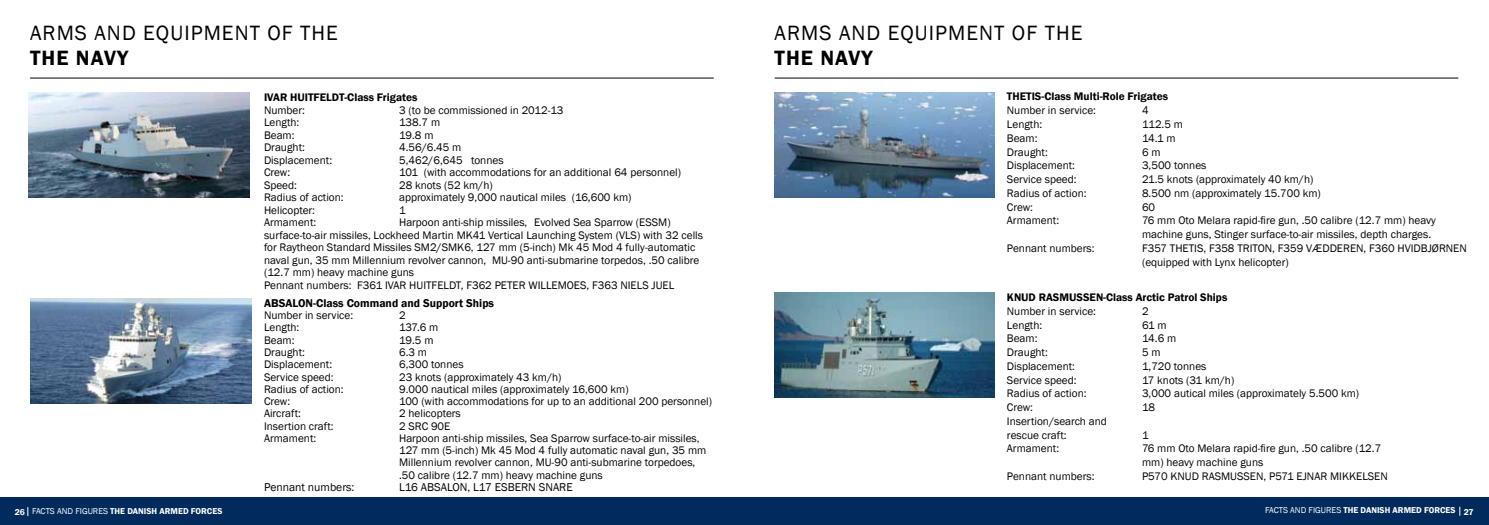
<style>
.page{position:relative;width:1489px;height:525px;background:#fff}
.page>*{position:absolute;margin:0;border:0;box-sizing:border-box;transform-origin:0 0}
.t1{font:21.25px "Franklin Gothic";letter-spacing:.05em;color:#000}
.t2{font:600 21.25px "Franklin Gothic";letter-spacing:.05em;color:#000}
.t3{font:11.62px "Franklin Gothic";color:#000}
.t4{font:600 11.62px "Franklin Gothic";color:#000}
.t5{font:11.25px/12.5px "Franklin Gothic";color:#000}
.t6{font:600 11.25px "Franklin Gothic";color:#000}
.t7{font:600 8.75px "Franklin Gothic";color:#fff}
.s1{font-weight:400}
</style>
<div class="page">
<hr style="left:774px;top:78px;width:683px;height:1px;background:#000">
<div style="left:744px;top:497px;width:744px;height:27px;background:#002b5c"></div>
<hr style="left:30px;top:78px;width:683px;height:1px;background:#000">
<div style="left:0;top:497px;width:752px;height:27px;background:#002b5c"></div>
<img style="left:774px;top:292px;width:220px;height:105px">
<img style="left:30px;top:298px;width:221px;height:105px">
<img style="left:774px;top:92px;width:220px;height:105px">
<img style="left:28px;top:92px;width:221px;height:105px">
<h1 class="t1" style="left:30px;top:20px;width:309px">ARMS AND EQUIPMENT OF THE</h1>
<h1 class="t2" style="left:30px;top:45px;width:14px">the</h1>
<h1 class="t2" style="left:76px;top:45px;width:52px">navy</h1>
<p class="t6" style="left:264px;top:90px;width:155px">IVAR HUITFELDT-Class Frigates</p>
<p class="t5" style="left:264px;top:104px;width:42px">Number:</p>
<p class="t5" style="left:399px;top:104px;width:166px">3 (to be commissioned in 2012-13</p>
<p class="t5" style="left:264px;top:116px;width:37px">Length:</p>
<p class="t5" style="left:399px;top:116px;width:43px">138.7 m</p>
<p class="t5" style="left:264px;top:129px;width:32px">Beam:</p>
<p class="t5" style="left:399px;top:129px;width:36px">19.8 m</p>
<p class="t5" style="left:264px;top:141px;width:42px">Draught:</p>
<p class="t5" style="left:399px;top:141px;width:64px">4.56/6.45 m</p>
<p class="t5" style="left:264px;top:154px;width:70px">Displacement:</p>
<p class="t5" style="left:399px;top:154px;width:106px">5,462/6,645 tonnes</p>
<p class="t5" style="left:264px;top:166px;width:28px">Crew:</p>
<p class="t5" style="left:399px;top:166px;width:283px">101 (with accommodations for an additional 64 personnel)</p>
<p class="t5" style="left:264px;top:179px;width:35px">Speed:</p>
<p class="t5" style="left:399px;top:179px;width:95px">28 knots (52 km/h)</p>
<p class="t5" style="left:264px;top:191px;width:81px">Radius of action:</p>
<p class="t5" style="left:399px;top:191px;width:234px">approximately 9,000 nautical miles (16,600 km)</p>
<p class="t5" style="left:264px;top:204px;width:53px">Helicopter:</p>
<p class="t5" style="left:399px;top:204px;width:8px">1</p>
<p class="t5" style="left:264px;top:216px;width:54px">Armament:</p>
<p class="t5" style="left:264px;top:216px;width:440px;text-indent:135px">Harpoon anti-ship missiles, Evolved Sea Sparrow (ESSM) surface-to-air missiles, Lockheed Martin MK41 Vertical Launching System (VLS) with 32 cells for Raytheon Standard Missiles SM2/SMK6, 127 mm (5-inch) Mk 45 Mod 4 fully-automatic naval gun, 35 mm Millennium revolver cannon, MU-90 anti-submarine torpedos, .50 calibre (12.7 mm) heavy machine guns<br>Pennant numbers: F361 IVAR HUITFELDT, F362 PETER WILLEMOES, F363 NIELS JUEL</p>
<p class="t7" style="left:15px;top:505px;width:209px">26 <span class="s1">FACTS AND FIGURES</span> THE DANISH ARMED FORCES</p>
<p class="t4" style="left:264px;top:296px;width:231px">ABSALON-Class Command and Support Ships</p>
<p class="t5" style="left:264px;top:309px;width:91px">Number in service:</p>
<p class="t5" style="left:399px;top:309px;width:8px">2</p>
<p class="t5" style="left:264px;top:321px;width:37px">Length:</p>
<p class="t5" style="left:399px;top:321px;width:41px">137.6 m</p>
<p class="t5" style="left:264px;top:334px;width:32px">Beam:</p>
<p class="t5" style="left:399px;top:334px;width:36px">19.5 m</p>
<p class="t5" style="left:264px;top:346px;width:42px">Draught:</p>
<p class="t5" style="left:399px;top:346px;width:29px">6.3 m</p>
<p class="t5" style="left:264px;top:358px;width:70px">Displacement:</p>
<p class="t5" style="left:399px;top:358px;width:66px">6,300 tonnes</p>
<p class="t5" style="left:264px;top:370px;width:71px">Service speed:</p>
<p class="t5" style="left:399px;top:370px;width:164px">23 knots (approximately 43 km/h)</p>
<p class="t5" style="left:264px;top:383px;width:81px">Radius of action:</p>
<p class="t5" style="left:399px;top:383px;width:231px">9.000 nautical miles (approximately 16,600 km)</p>
<p class="t5" style="left:264px;top:395px;width:28px">Crew:</p>
<p class="t5" style="left:399px;top:395px;width:314px">100 (with accommodations for up to an additional 200 personnel)</p>
<p class="t5" style="left:264px;top:407px;width:39px">Aircraft:</p>
<p class="t5" style="left:399px;top:407px;width:63px">2 helicopters</p>
<p class="t5" style="left:264px;top:419px;width:71px">Insertion craft:</p>
<p class="t5" style="left:399px;top:419px;width:53px">2 SRC 90E</p>
<p class="t5" style="left:264px;top:432px;width:54px">Armament:</p>
<p class="t5" style="left:399px;top:432px;width:309px">Harpoon anti-ship missiles, Sea Sparrow surface-to-air missiles, 127 mm (5-inch) Mk 45 Mod 4 fully automatic naval gun, 35 mm Millennium revolver cannon, MU-90 anti-submarine torpedoes, .50 calibre (12.7 mm) heavy machine guns</p>
<p class="t3" style="left:264px;top:479px;width:92px">Pennant numbers:</p>
<p class="t3" style="left:399px;top:479px;width:175px">L16 ABSALON, L17 ESBERN SNARE</p>
<h1 class="t1" style="left:774px;top:20px;width:309px">ARMS AND EQUIPMENT OF THE</h1>
<h1 class="t2" style="left:774px;top:45px;width:14px">the</h1>
<h1 class="t2" style="left:820px;top:45px;width:52px">navy</h1>
<p class="t6" style="left:1006px;top:90px;width:163px">THETIS-Class Multi-Role Frigates</p>
<p class="t5" style="left:1006px;top:104px;width:91px">Number in service:</p>
<p class="t5" style="left:1141px;top:104px;width:8px">4</p>
<p class="t5" style="left:1006px;top:118px;width:37px">Length:</p>
<p class="t5" style="left:1141px;top:118px;width:42px">112.5 m</p>
<p class="t5" style="left:1006px;top:132px;width:32px">Beam:</p>
<p class="t5" style="left:1141px;top:132px;width:35px">14.1 m</p>
<p class="t5" style="left:1006px;top:146px;width:42px">Draught:</p>
<p class="t5" style="left:1141px;top:146px;width:20px">6 m</p>
<p class="t5" style="left:1006px;top:159px;width:70px">Displacement:</p>
<p class="t5" style="left:1141px;top:159px;width:66px">3,500 tonnes</p>
<p class="t5" style="left:1006px;top:173px;width:71px">Service speed:</p>
<p class="t5" style="left:1141px;top:173px;width:173px">21.5 knots (approximately 40 km/h)</p>
<p class="t5" style="left:1006px;top:187px;width:81px">Radius of action:</p>
<p class="t5" style="left:1141px;top:187px;width:180px">8.500 nm (approximately 15.700 km)</p>
<p class="t5" style="left:1006px;top:201px;width:28px">Crew:</p>
<p class="t5" style="left:1141px;top:201px;width:15px">60</p>
<p class="t5" style="left:1006px;top:214px;width:54px">Armament:</p>
<p class="t5" style="left:1141px;top:214px;width:295px;line-height:13.8px">76 mm Oto Melara rapid-fire gun, .50 calibre (12.7 mm) heavy machine guns, Stinger surface-to-air missiles, depth charges.</p>
<p class="t5" style="left:1006px;top:242px;width:89px">Pennant numbers:</p>
<p class="t5" style="left:1141px;top:241px;width:326px;line-height:13.8px">F357 THETIS, F358 TRITON, F359 VÆDDEREN, F360 HVIDBJØRNEN (equipped with Lynx helicopter)</p>
<p class="t6" style="left:1006px;top:290px;width:222px">KNUD RASMUSSEN-Class Arctic Patrol Ships</p>
<p class="t5" style="left:1006px;top:305px;width:91px">Number in service:</p>
<p class="t5" style="left:1141px;top:305px;width:8px">2</p>
<p class="t5" style="left:1006px;top:318px;width:37px">Length:</p>
<p class="t5" style="left:1141px;top:318px;width:26px">61 m</p>
<p class="t5" style="left:1006px;top:332px;width:32px">Beam:</p>
<p class="t5" style="left:1141px;top:332px;width:36px">14.6 m</p>
<p class="t5" style="left:1006px;top:346px;width:42px">Draught:</p>
<p class="t5" style="left:1141px;top:346px;width:20px">5 m</p>
<p class="t5" style="left:1006px;top:360px;width:70px">Displacement:</p>
<p class="t5" style="left:1141px;top:360px;width:66px">1,720 tonnes</p>
<p class="t5" style="left:1006px;top:373px;width:71px">Service speed:</p>
<p class="t5" style="left:1141px;top:373px;width:94px">17 knots (31 km/h)</p>
<p class="t5" style="left:1006px;top:387px;width:81px">Radius of action:</p>
<p class="t5" style="left:1141px;top:387px;width:219px">3,000 autical miles (approximately 5.500 km)</p>
<p class="t5" style="left:1006px;top:401px;width:28px">Crew:</p>
<p class="t5" style="left:1141px;top:401px;width:15px">18</p>
<p class="t5" style="left:1006px;top:414px;width:101px;line-height:13.8px">Insertion/search and rescue craft:</p>
<p class="t5" style="left:1141px;top:428px;width:8px">1</p>
<p class="t5" style="left:1006px;top:442px;width:54px">Armament:</p>
<p class="t5" style="left:1141px;top:441px;width:241px;line-height:13.8px">76 mm Oto Melara rapid-fire gun, .50 calibre (12.7 mm) heavy machine guns</p>
<p class="t5" style="left:1006px;top:470px;width:89px">Pennant numbers:</p>
<p class="t5" style="left:1141px;top:470px;width:247px">P570 KNUD RASMUSSEN, P571 EJNAR MIKKELSEN</p>
<p class="t7" style="left:1265px;top:504px;width:210px"><span class="s1">FACTS AND FIGURES</span> THE DANISH ARMED FORCES 27</p>
</div>
